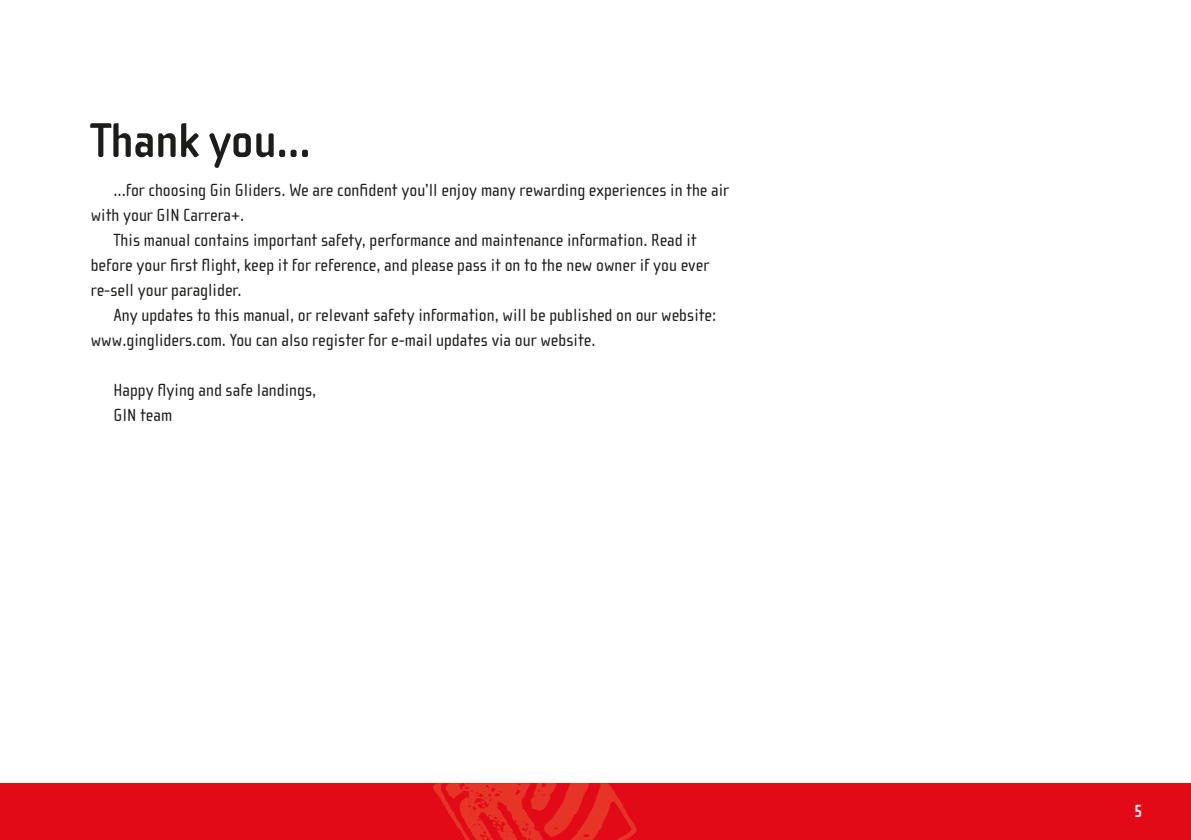
<style>
.page{position:relative;width:1191px;height:840px;background:#fff}
.page>*{position:absolute;margin:0;border:0;box-sizing:border-box;transform-origin:0 0}
.t1{font:700 50px "Cholla Sans OT";letter-spacing:-.01em;color:#1d1d1b}
.t2{font:18px/25px "Cholla Sans OT";color:#1d1d1b}
.t3{font:700 18px "Cholla Sans OT";color:#fff}
</style>
<div class="page">
<div style="left:0;top:782px;width:1191px;height:57px;background:#e30a18"></div>
<svg style="left:431px;top:782px;width:206px;height:57px"></svg>
<h1 class="t1" style="left:91px;top:119px;width:222px">Thank you...</h1>
<p class="t2" style="left:113px;top:179px;width:617px">...for choosing Gin Gliders. We are confident you’ll enjoy many rewarding experiences in the air</p>
<p class="t2" style="left:91px;top:204px;width:155px">with your GIN Carrera+.</p>
<p class="t2" style="left:113px;top:229px;width:585px">This manual contains important safety, performance and maintenance information. Read it</p>
<p class="t2" style="left:91px;top:254px;width:620px">before your first flight, keep it for reference, and please pass it on to the new owner if you ever</p>
<p class="t2" style="left:91px;top:279px;width:152px">re-sell your paraglider.</p>
<p class="t2" style="left:113px;top:304px;width:604px">Any updates to this manual, or relevant safety information, will be published on our website:</p>
<p class="t2" style="left:91px;top:329px;width:506px">www.gingliders.com. You can also register for e-mail updates via our website.</p>
<p class="t2" style="left:113px;top:379px;width:204px">Happy flying and safe landings,<br>GIN team</p>
<p class="t3" style="left:1134px;top:802px;width:10px">5</p>
</div>
